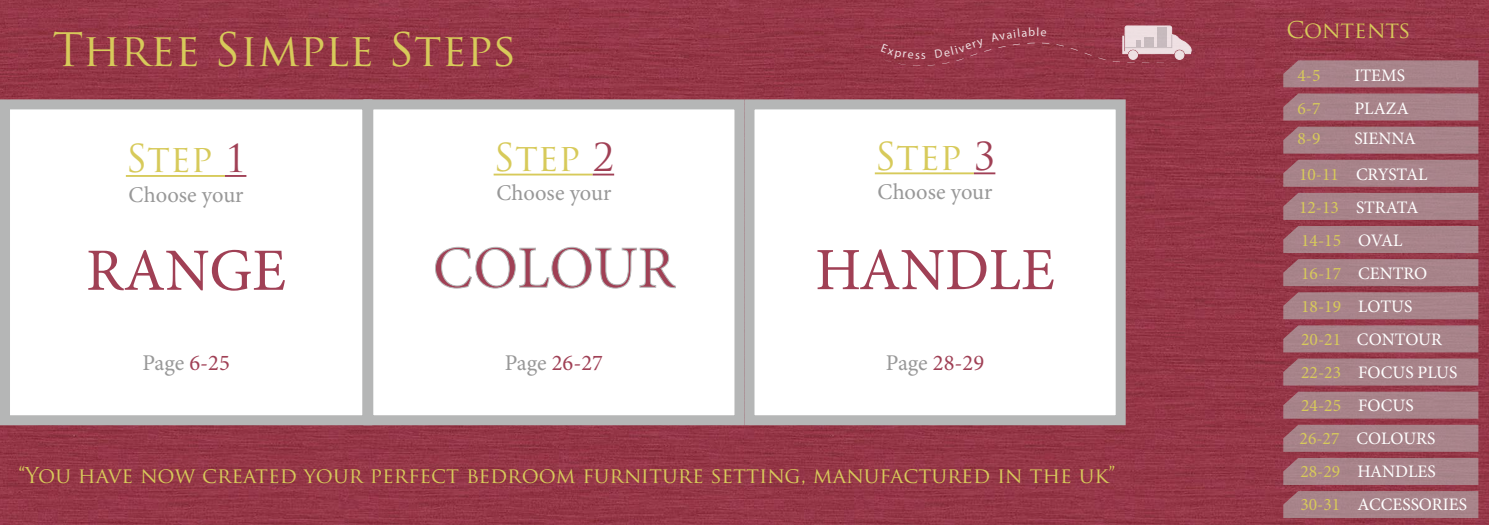
<style>
.page{position:relative;width:1489px;height:525px;background:#fff}
.page>*{position:absolute;margin:0;border:0;box-sizing:border-box;transform-origin:0 0}
.t1{font:60px "Minion Pro";color:#a04055}
.t2{font:45px "Trajan Pro";color:#d7ca5a}
.t3{font:37.5px "Trajan Pro";color:#d7ca5a}
.t4{font:22.5px "Minion Pro";color:#989898}
.t5{font:22.5px "Minion Pro";letter-spacing:-.005em;color:#a04055}
.t6{font:22.5px "Trajan Pro";color:#d7ca5a}
.t7{font:21.25px "Trajan Pro";color:#d7ca5a}
.t8{font:17.5px/33px "Minion Pro";color:#fff}
.t9{font:17.5px "Minion Pro";color:#d7ca5a}
.t10{font:12px "Myriad Pro";color:#fff}
.s1{color:#d7ca5a}
.s2{color:#a04055}
.s3{color:#989898}
</style>
<div class="page">
<img style="left:0;top:0;width:744px;height:524px">
<div style="left:744px;top:0;width:744px;height:524px;background:#953647"></div>
<div style="left:5px;top:104px;width:362px;height:316px;background:#fff"></div>
<div style="left:0;top:99px;width:372px;height:326px;border:10px solid #b5b6b6"></div>
<div style="left:363px;top:99px;width:381px;height:326px;background:#fff;border:10px solid #b5b6b6"></div>
<div style="left:744px;top:99px;width:381px;height:326px;background:#fff;border:10px solid #b5b6b6"></div>
<hr style="left:126px;top:175px;width:99px;height:2px;background:#d7ca5a">
<hr style="left:225px;top:175px;width:21px;height:2px;background:#a04055">
<hr style="left:493px;top:173px;width:99px;height:2px;background:#d7ca5a">
<hr style="left:592px;top:173px;width:22px;height:2px;background:#a04055">
<hr style="left:874px;top:172px;width:99px;height:2px;background:#d7ca5a">
<hr style="left:973px;top:172px;width:22px;height:2px;background:#a04055">
<svg style="left:435px;top:246px;width:241px;height:42px"></svg>
<svg style="left:1098px;top:57px;width:7px;height:3px"></svg>
<svg style="left:1112px;top:26px;width:80px;height:37px"></svg>
<div style="left:1283px;top:60px;width:195px;height:27px;background:#a8838a"></div>
<div style="left:1283px;top:93px;width:195px;height:27px;background:#a8838a"></div>
<div style="left:1283px;top:126px;width:195px;height:27px;background:#a8838a"></div>
<div style="left:1283px;top:160px;width:195px;height:27px;background:#a8838a"></div>
<div style="left:1283px;top:193px;width:195px;height:27px;background:#a8838a"></div>
<div style="left:1283px;top:226px;width:195px;height:27px;background:#a8838a"></div>
<div style="left:1283px;top:259px;width:195px;height:27px;background:#a8838a"></div>
<div style="left:1283px;top:292px;width:195px;height:27px;background:#a8838a"></div>
<div style="left:1283px;top:325px;width:195px;height:27px;background:#a8838a"></div>
<div style="left:1283px;top:358px;width:195px;height:27px;background:#a8838a"></div>
<div style="left:1283px;top:391px;width:195px;height:27px;background:#a8838a"></div>
<div style="left:1283px;top:424px;width:195px;height:27px;background:#a8838a"></div>
<div style="left:1283px;top:457px;width:195px;height:27px;background:#a8838a"></div>
<div style="left:1283px;top:491px;width:195px;height:27px;background:#a8838a"></div>
<svg style="left:874px;top:27px;width:160px;height:39px"></svg>
<p class="t10" style="left:1036px;top:25px;width:4px">l</p>
<p class="t6" style="left:1286px;top:16px;width:126px">Contents</p>
<p class="t9" style="left:1297px;top:63px;width:25px">4-5</p>
<p class="t8" style="left:1354px;top:59px;width:52px">ITEMS</p>
<p class="t9" style="left:1297px;top:96px;width:25px">6-7</p>
<p class="t8" style="left:1354px;top:92px;width:56px">PLAZA</p>
<p class="t9" style="left:1297px;top:127px;width:25px">8-9</p>
<h2 class="t2" style="left:53px;top:21px;width:465px">Three Simple Steps</h2>
<p class="t8" style="left:1298px;top:121px;width:130px;line-height:35.5px;text-indent:55px">SIENNA<br><span class="s1">10-11</span> CRYSTAL</p>
<p class="t8" style="left:1298px;top:191px;width:169px"><span class="s1">12-13</span> STRATA<br><span class="s1">14-15</span> OVAL<br><span class="s1">16-17</span> CENTRO<br><span class="s1">18-19</span> LOTUS<br><span class="s1">20-21</span> CONTOUR<br><span class="s1">22-23</span> FOCUS PLUS<br><span class="s1">24-25</span> FOCUS<br><span class="s1">26-27</span> COLOURS<br><span class="s1">28-29</span> HANDLES<br><span class="s1">30-31</span> ACCESSORIES</p>
<h3 class="t3" style="left:126px;top:135px;width:122px">Step <span class="s2">1</span></h3>
<h3 class="t3" style="left:493px;top:133px;width:122px">Step <span class="s2">2</span></h3>
<h3 class="t3" style="left:874px;top:132px;width:122px">Step <span class="s2">3</span></h3>
<p class="t4" style="left:129px;top:179px;width:116px">Choose your</p>
<p class="t4" style="left:496px;top:178px;width:116px">Choose your</p>
<p class="t4" style="left:877px;top:177px;width:116px">Choose your</p>
<h1 class="t1" style="left:86px;top:230px;width:202px">RANGE</h1>
<h1 class="t1" style="left:433px;top:228px;width:244px">COLOUR</h1>
<h1 class="t1" style="left:815px;top:229px;width:241px">HANDLE</h1>
<p class="t4" style="left:142px;top:347px;width:89px">Page <span class="s2">6-25</span></p>
<p class="t5" style="left:505px;top:347px;width:100px"><span class="s3">Page</span> 26-27</p>
<p class="t5" style="left:885px;top:347px;width:100px"><span class="s3">Page</span> 28-29</p>
<p class="t7" style="left:18px;top:462px;width:1098px">“You have now created your perfect bedroom furniture setting, manufactured in the uk”</p>
</div>
